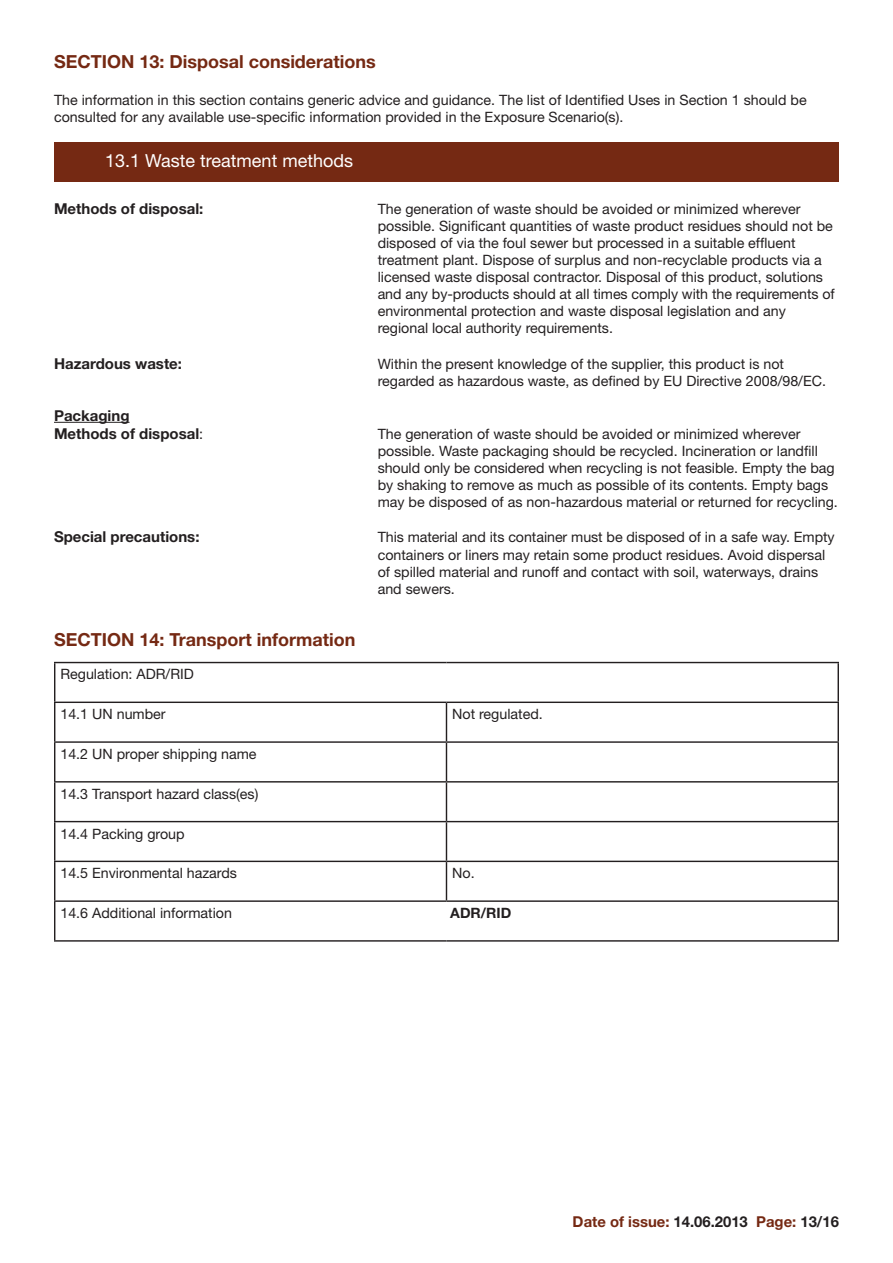
<style>
.page{position:relative;width:893px;height:1263px;background:#fff}
.page>*{position:absolute;margin:0;border:0;box-sizing:border-box;transform-origin:0 0}
.t1{font:700 18px "Helvetica Neue";color:#752913}
.t2{font:18px "Helvetica Neue";color:#fff}
.t3{font:700 15px/18px "Helvetica Neue";color:#231f20}
.t4{font:700 15px "Helvetica Neue";color:#752913}
.t5{font:14.25px/17.1px "Helvetica Neue";color:#231f20}
.t6{font:700 14.25px "Helvetica Neue";color:#231f20}
.s1{font-weight:400;font-size:14.25px}
.s2{color:#231f20}
</style>
<div class="page">
<hr style="left:54px;top:422px;width:76px;height:1px;background:#231f20">
<div style="left:54px;top:142px;width:785px;height:40px;background:#752913"></div>
<hr style="left:54px;top:662px;width:392px;height:1px;background:#231f20">
<hr style="left:54px;top:663px;width:1px;height:39px;background:#231f20">
<hr style="left:446px;top:662px;width:393px;height:1px;background:#231f20">
<hr style="left:837px;top:663px;width:2px;height:39px;background:#231f20">
<hr style="left:54px;top:702px;width:392px;height:1px;background:#231f20">
<hr style="left:54px;top:703px;width:1px;height:38px;background:#231f20">
<hr style="left:446px;top:702px;width:393px;height:1px;background:#231f20">
<hr style="left:446px;top:703px;width:1px;height:38px;background:#231f20">
<hr style="left:837px;top:703px;width:2px;height:38px;background:#231f20">
<hr style="left:54px;top:741px;width:392px;height:2px;background:#231f20">
<hr style="left:54px;top:743px;width:1px;height:38px;background:#231f20">
<hr style="left:446px;top:741px;width:393px;height:2px;background:#231f20">
<hr style="left:446px;top:743px;width:1px;height:38px;background:#231f20">
<hr style="left:837px;top:743px;width:2px;height:38px;background:#231f20">
<hr style="left:54px;top:781px;width:392px;height:1px;background:#231f20">
<hr style="left:54px;top:782px;width:1px;height:39px;background:#231f20">
<hr style="left:446px;top:781px;width:393px;height:1px;background:#231f20">
<hr style="left:446px;top:782px;width:1px;height:39px;background:#231f20">
<hr style="left:837px;top:782px;width:2px;height:39px;background:#231f20">
<hr style="left:54px;top:821px;width:392px;height:1px;background:#231f20">
<hr style="left:54px;top:822px;width:1px;height:39px;background:#231f20">
<hr style="left:446px;top:821px;width:393px;height:1px;background:#231f20">
<hr style="left:446px;top:822px;width:1px;height:39px;background:#231f20">
<hr style="left:837px;top:822px;width:2px;height:39px;background:#231f20">
<hr style="left:54px;top:861px;width:392px;height:1px;background:#231f20">
<hr style="left:54px;top:862px;width:1px;height:38px;background:#231f20">
<hr style="left:446px;top:861px;width:393px;height:1px;background:#231f20">
<hr style="left:446px;top:862px;width:1px;height:38px;background:#231f20">
<hr style="left:837px;top:862px;width:2px;height:38px;background:#231f20">
<hr style="left:54px;top:900px;width:392px;height:2px;background:#231f20">
<hr style="left:54px;top:902px;width:1px;height:38px;background:#231f20">
<hr style="left:446px;top:900px;width:393px;height:2px;background:#231f20">
<hr style="left:837px;top:902px;width:2px;height:38px;background:#231f20">
<hr style="left:54px;top:940px;width:392px;height:2px;background:#231f20">
<hr style="left:446px;top:940px;width:393px;height:2px;background:#231f20">
<p class="t1" style="left:54px;top:51px;width:323px">SECTION 13: Disposal considerations</p>
<p class="t5" style="left:54px;top:91px;width:754px">The information in this section contains generic advice and guidance. The list of Identified Uses in Section 1 should be consulted for any available use-specific information provided in the Exposure Scenario(s).</p>
<p class="t2" style="left:105px;top:150px;width:249px">13.1 Waste treatment methods</p>
<p class="t3" style="left:54px;top:199px;width:151px">Methods of disposal:</p>
<p class="t5" style="left:378px;top:200px;width:459px">The generation of waste should be avoided or minimized wherever possible. Significant quantities of waste product residues should not be disposed of via the foul sewer but processed in a suitable effluent treatment plant. Dispose of surplus and non-recyclable products via a licensed waste disposal contractor. Disposal of this product, solutions and any by-products should at all times comply with the requirements of environmental protection and waste disposal legislation and any regional local authority requirements.</p>
<p class="t3" style="left:54px;top:354px;width:130px">Hazardous waste:</p>
<p class="t5" style="left:378px;top:355px;width:450px">Within the present knowledge of the supplier, this product is not regarded as hazardous waste, as defined by EU Directive 2008/98/EC.</p>
<p class="t3" style="left:54px;top:406px;width:151px">Packaging<br>Methods of disposal<span class="s1">:</span></p>
<p class="t5" style="left:378px;top:425px;width:462px">The generation of waste should be avoided or minimized wherever possible. Waste packaging should be recycled. Incineration or landfill should only be considered when recycling is not feasible. Empty the bag by shaking to remove as much as possible of its contents. Empty bags may be disposed of as non-hazardous material or returned for recycling.</p>
<p class="t3" style="left:54px;top:528px;width:147px">Special precautions:</p>
<p class="t5" style="left:378px;top:529px;width:458px">This material and its container must be disposed of in a safe way. Empty containers or liners may retain some product residues. Avoid dispersal of spilled material and runoff and contact with soil, waterways, drains and sewers.</p>
<p class="t1" style="left:54px;top:628px;width:303px">SECTION 14: Transport information</p>
<p class="t5" style="left:60px;top:666px;width:135px">Regulation: ADR/RID</p>
<p class="t5" style="left:60px;top:705px;width:107px">14.1 UN number</p>
<p class="t5" style="left:452px;top:705px;width:92px">Not regulated.</p>
<p class="t5" style="left:60px;top:745px;width:198px">14.2 UN proper shipping name</p>
<p class="t5" style="left:60px;top:785px;width:199px">14.3 Transport hazard class(es)</p>
<p class="t5" style="left:60px;top:825px;width:126px">14.4 Packing group</p>
<p class="t5" style="left:60px;top:864px;width:178px">14.5 Environmental hazards</p>
<p class="t5" style="left:452px;top:864px;width:24px">No.</p>
<p class="t5" style="left:60px;top:904px;width:173px">14.6 Additional information</p>
<p class="t6" style="left:450px;top:904px;width:63px">ADR/RID</p>
<p class="t4" style="left:573px;top:1212px;width:268px">Date of issue: <span class="s2">14.06.2013</span> Page: <span class="s2">13/16</span></p>
</div>
